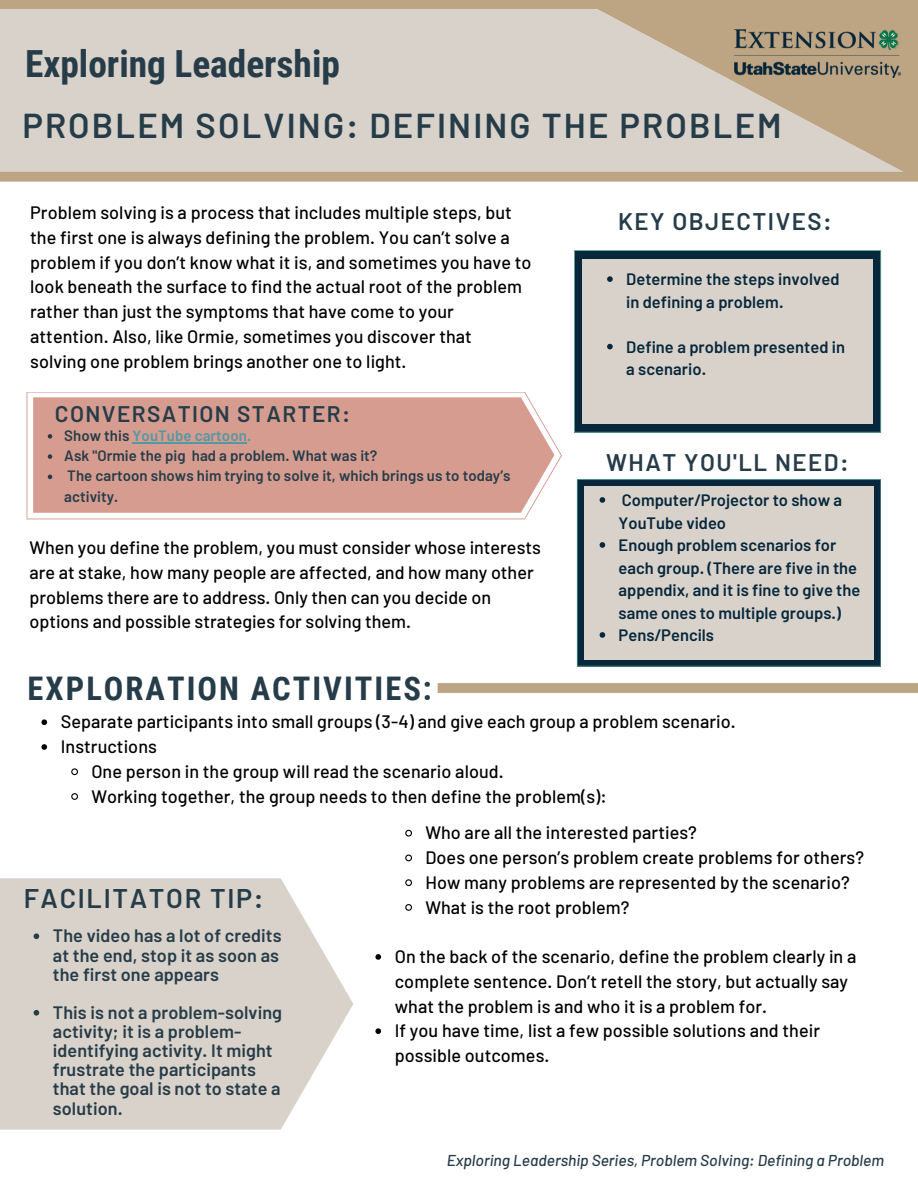
<style>
.page{position:relative;width:918px;height:1188px;background:#fff}
.page>*{position:absolute;margin:0;border:0;box-sizing:border-box;transform-origin:0 0}
.t1{font:700 37.35px "Roboto Condensed";color:#263c49}
.t2{font:600 34.5px "Barlow";letter-spacing:.06em;color:#263c49}
.t3{font:700 32.55px "Roboto Condensed";letter-spacing:.06em;color:#263c49}
.t4{font:600 27px "Barlow";letter-spacing:.06em;color:#263c49}
.t5{font:600 24px "Barlow";letter-spacing:.06em;color:#263c49}
.t6{font:600 22.65px "Barlow";letter-spacing:.06em;color:#263c49}
.t7{font:500 18px/24.8px "Barlow";letter-spacing:.005em;color:#000}
.t8{font:600 18px/19.2px "Barlow";letter-spacing:.005em;color:#263c49}
.t9{font:600 16.5px/22.5px "Barlow";color:#06273c}
.t10{font:italic 500 15.75px "Barlow";color:#263c49}
.t11{font:600 15px/20.2px "Barlow";letter-spacing:.005em;color:#263c49}
.t12{font:600 11.7px/16.2px "Barlow";letter-spacing:.005em;color:#263c49}
.s1{color:#5398a2}
</style>
<div class="page">
<div style="left:0;top:0;width:918px;height:176px;background:#d9d2ca"></div>
<svg style="left:519px;top:0;width:399px;height:290px"></svg>
<img style="left:735px;top:30px;width:165px;height:48px">
<svg style="left:27px;top:392px;width:535px;height:127px;background:#dba99d"></svg>
<svg style="left:0;top:878px;width:353px;height:252px;background:#dcd6cf"></svg>
<svg style="left:41px;top:719px;width:6px;height:6px"></svg>
<svg style="left:41px;top:744px;width:6px;height:6px"></svg>
<svg style="left:71px;top:768px;width:7px;height:8px"></svg>
<svg style="left:71px;top:793px;width:7px;height:7px"></svg>
<div style="left:0;top:0;width:719px;height:9px;background:#bda483"></div>
<svg style="left:438px;top:683px;width:480px;height:10px;background:#bea585"></svg>
<svg style="left:48px;top:434px;width:4px;height:5px"></svg>
<hr style="left:133px;top:442px;width:114px;height:1px;background:#5398a2">
<svg style="left:48px;top:454px;width:4px;height:5px"></svg>
<svg style="left:48px;top:475px;width:4px;height:4px"></svg>
<svg style="left:405px;top:829px;width:7px;height:8px"></svg>
<svg style="left:405px;top:854px;width:7px;height:8px"></svg>
<svg style="left:405px;top:879px;width:7px;height:7px"></svg>
<svg style="left:405px;top:904px;width:7px;height:7px"></svg>
<svg style="left:375px;top:954px;width:6px;height:6px"></svg>
<svg style="left:375px;top:1028px;width:6px;height:6px"></svg>
<svg style="left:0;top:172px;width:918px;height:10px;background:#bfa787"></svg>
<svg style="left:34px;top:933px;width:5px;height:6px"></svg>
<svg style="left:34px;top:1010px;width:5px;height:6px"></svg>
<svg style="left:574px;top:250px;width:307px;height:183px;background:#183b4a"></svg>
<div style="left:583px;top:259px;width:289px;height:165px;background:#d9d2ca"></div>
<svg style="left:607px;top:276px;width:6px;height:6px"></svg>
<svg style="left:607px;top:344px;width:6px;height:5px"></svg>
<svg style="left:577px;top:479px;width:304px;height:187px;background:#1f3e4e"></svg>
<div style="left:584px;top:487px;width:290px;height:172px;background:#d9d2ca"></div>
<svg style="left:600px;top:497px;width:5px;height:6px"></svg>
<svg style="left:600px;top:542px;width:5px;height:6px"></svg>
<svg style="left:600px;top:632px;width:5px;height:6px"></svg>
<h1 class="t1" style="left:25px;top:42px;width:316px">Exploring Leadership</h1>
<h2 class="t2" style="left:22px;top:104px;width:761px">PROBLEM SOLVING: DEFINING THE PROBLEM</h2>
<p class="t7" style="left:30px;top:199px;width:503px">Problem solving is a process that includes multiple steps, but the first one is always defining the problem. You can’t solve a problem if you don’t know what it is, and sometimes you have to look beneath the surface to find the actual root of the problem rather than just the symptoms that have come to your attention. Also, like Ormie, sometimes you discover that solving one problem brings another one to light.</p>
<p class="t6" style="left:55px;top:399px;width:297px">CONVERSATION STARTER:</p>
<p class="t11" style="left:64px;top:425px;width:448px">Show this <span class="s1">YouTube cartoon.<br></span>Ask "Ormie the pig had a problem. What was it?<br>The cartoon shows him trying to solve it, which brings us to today’s activity.</p>
<p class="t7" style="left:29px;top:535px;width:513px">When you define the problem, you must consider whose interests are at stake, how many people are affected, and how many other problems there are to address. Only then can you decide on options and possible strategies for solving them.</p>
<h3 class="t3" style="left:28px;top:669px;width:406px">EXPLORATION ACTIVITIES:</h3>
<h3 class="t5" style="left:618px;top:206px;width:215px">KEY OBJECTIVES:</h3>
<p class="t9" style="left:626px;top:267px;width:215px">Determine the steps involved in defining a problem.</p>
<p class="t9" style="left:626px;top:335px;width:221px">Define a problem presented in a scenario.</p>
<p class="t12" style="left:650px;top:345px;width:150px">Identify reasons adaptability matters.</p>
<h3 class="t5" style="left:606px;top:447px;width:244px">WHAT YOU'LL NEED:</h3>
<p class="t9" style="left:619px;top:488px;width:243px">Computer/Projector to show a<br>YouTube video<br>Enough problem scenarios for each group. (There are five in the appendix, and it is fine to give the same ones to multiple groups.)<br>Pens/Pencils</p>
<p class="t7" style="left:61px;top:709px;width:676px">Separate participants into small groups (3-4) and give each group a problem scenario.</p>
<p class="t7" style="left:61px;top:734px;width:98px">Instructions</p>
<p class="t7" style="left:91px;top:758px;width:414px">One person in the group will read the scenario aloud.</p>
<p class="t7" style="left:91px;top:783px;width:517px">Working together, the group needs to then define the problem(s):</p>
<h3 class="t4" style="left:24px;top:881px;width:241px">FACILITATOR TIP:</h3>
<p class="t8" style="left:53px;top:926px;width:230px">The video has a lot of credits at the end, stop it as soon as the first one appears</p>
<p class="t8" style="left:53px;top:1002px;width:231px">This is not a problem-solving activity; it is a problem&shy;identifying activity. It might frustrate the participants that the goal is not to state a solution.</p>
<p class="t7" style="left:425px;top:820px;width:440px">Who are all the interested parties?<br>Does one person’s problem create problems for others?<br>How many problems are represented by the scenario?<br>What is the root problem?</p>
<p class="t7" style="left:395px;top:944px;width:463px">On the back of the scenario, define the problem clearly in a complete sentence. Don’t retell the story, but actually say what the problem is and who it is a problem for.<br>If you have time, list a few possible solutions and their possible outcomes.</p>
<p class="t10" style="left:447px;top:1150px;width:439px">Exploring Leadership Series, Problem Solving: Defining a Problem</p>
</div>
